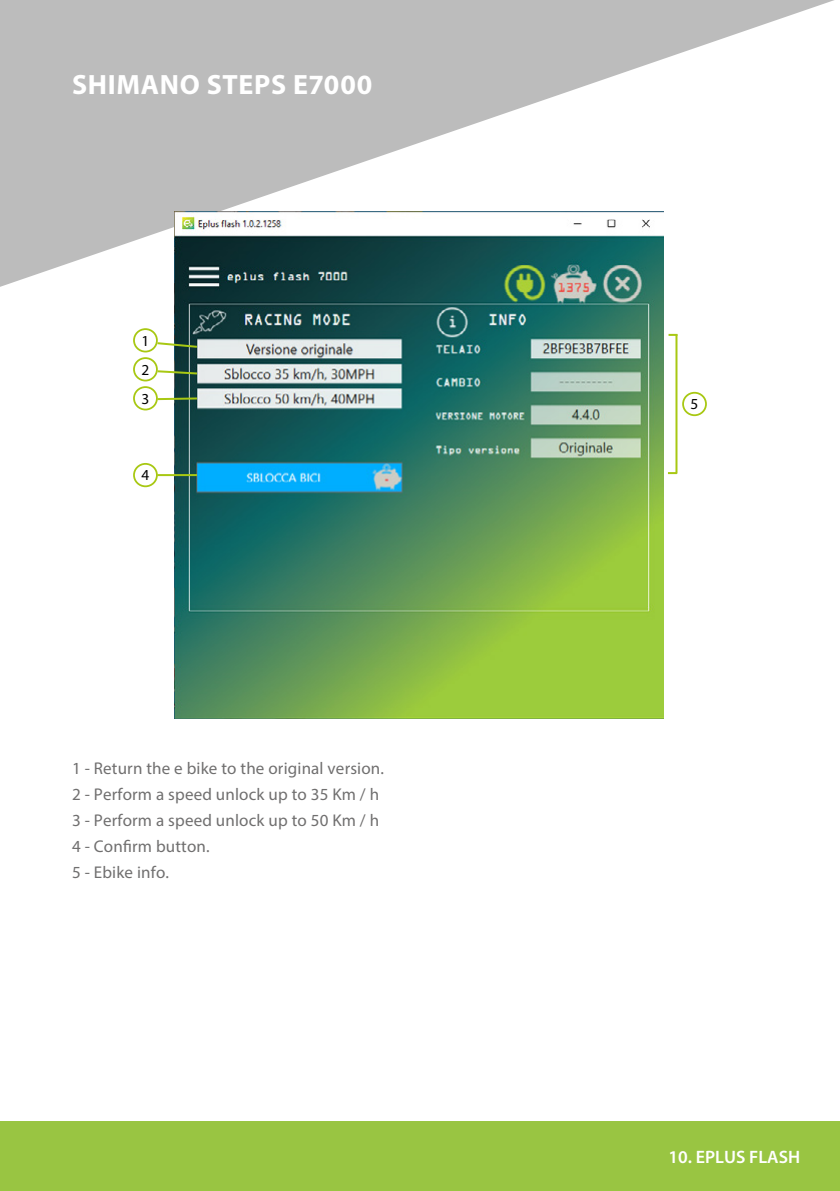
<style>
.page{position:relative;width:840px;height:1191px;background:#fff}
.page>*{position:absolute;margin:0;border:0;box-sizing:border-box;transform-origin:0 0}
.t1{font:700 28px "Myriad Pro";letter-spacing:.025em;color:#fff}
.t2{font:600 18px "Myriad Pro";color:#fff}
.t3{font:17px/26px "Myriad Pro";letter-spacing:.01em;color:#706f6f}
.t4{font:15.4px/29px "Myriad Pro";color:#000;text-align:justify}
</style>
<div class="page">
<div style="left:0;top:1121px;width:839px;height:70px;background:#99c542"></div>
<svg style="left:0;top:0;width:834px;height:287px;fill:#bcbcbc"></svg>
<img style="left:174px;top:211px;width:489px;height:507px">
<div style="left:133px;top:328px;width:25px;height:24px;border:2px solid #a8c813;border-radius:50%"></div>
<div style="left:133px;top:357px;width:25px;height:24px;border:2px solid #a8c813;border-radius:50%"></div>
<div style="left:133px;top:386px;width:25px;height:24px;border:2px solid #a8c813;border-radius:50%"></div>
<div style="left:133px;top:463px;width:25px;height:24px;border:2px solid #a8c813;border-radius:50%"></div>
<svg style="left:155px;top:341px;width:44px;height:8px"></svg>
<svg style="left:155px;top:369px;width:44px;height:6px"></svg>
<svg style="left:155px;top:396px;width:44px;height:5px"></svg>
<hr style="left:157px;top:474px;width:40px;height:2px;background:#a8c813">
<div style="left:681px;top:392px;width:25px;height:24px;border:2px solid #a8c813;border-radius:50%"></div>
<hr style="left:675px;top:334px;width:2px;height:139px;background:#a8c813">
<svg style="left:668px;top:334px;width:8px;height:2px"></svg>
<svg style="left:668px;top:472px;width:8px;height:2px"></svg>
<h1 class="t1" style="left:72px;top:67px;width:302px">SHIMANO STEPS E7000</h1>
<p class="t4" style="left:141px;top:326px;width:9px">1<br>2<br>3</p>
<p class="t4" style="left:141px;top:460px;width:9px">4</p>
<p class="t3" style="left:72px;top:755px;width:313px">1 - Return the e bike to the original version.<br>2 - Perform a speed unlock up to 35 Km / h<br>3 - Perform a speed unlock up to 50 Km / h<br>4 - Confirm button.<br>5 - Ebike info.</p>
<p class="t4" style="left:690px;top:389px;width:9px">5</p>
<p class="t2" style="left:668px;top:1145px;width:133px">10. EPLUS FLASH</p>
</div>
